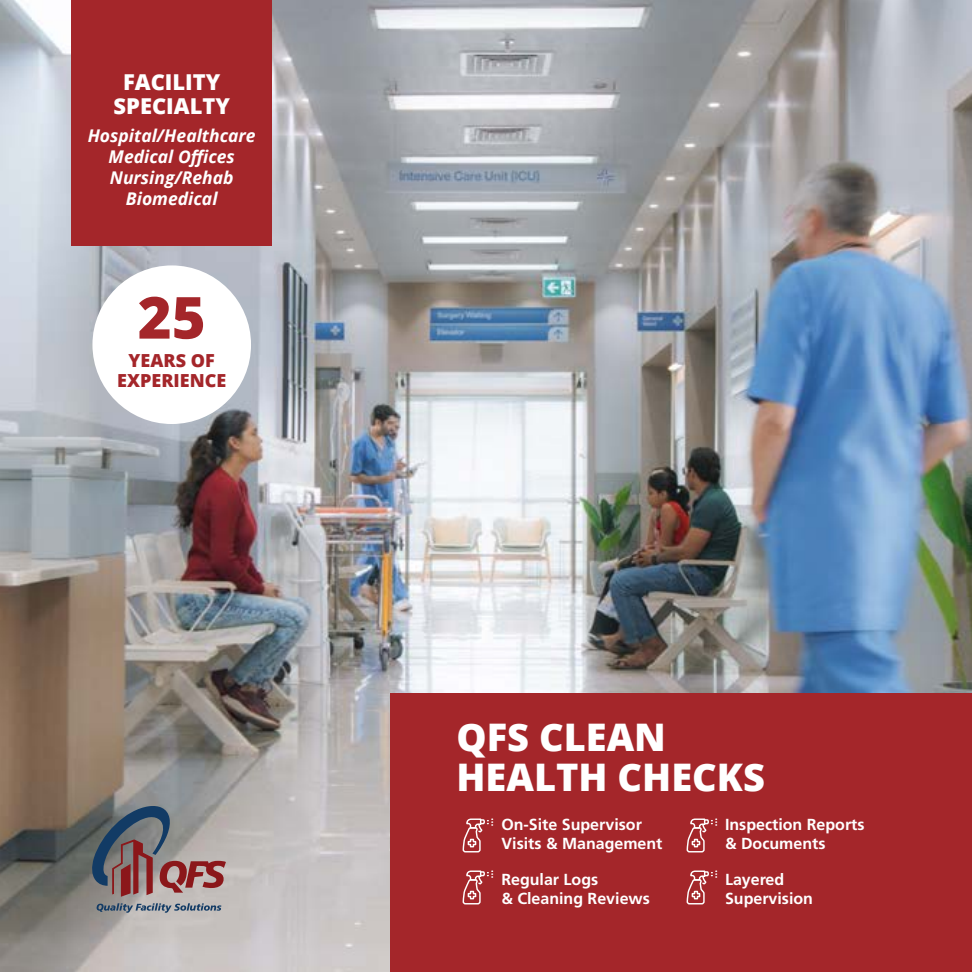
<style>
.page{position:relative;width:972px;height:972px;background:#fff}
.page>*{position:absolute;margin:0;border:0;box-sizing:border-box;transform-origin:0 0}
.t1{font:800 58px "Open Sans";color:#a4262a}
.t2{font:800 38px/40px "Open Sans";color:#fff}
.t3{font:800 21.8px/24px "Open Sans";color:#fff;text-align:center}
.t4{font:800 18px/20px "Open Sans";color:#a4262a;text-align:center}
.t5{font:italic 700 17.6px/21px "Open Sans";color:#fff;text-align:center}
.t6{font:700 16px/19.2px "Frutiger LT Std";color:#fff}
</style>
<div class="page">
<img style="left:1px;top:0;width:971px;height:972px">
<img style="left:0;top:0;width:1px;height:972px">
<div style="left:391px;top:693px;width:581px;height:279px;background:#a4262a"></div>
<svg style="left:463px;top:819px;width:30px;height:33px"></svg>
<svg style="left:463px;top:871px;width:30px;height:33px"></svg>
<svg style="left:687px;top:819px;width:30px;height:33px"></svg>
<svg style="left:687px;top:871px;width:30px;height:33px"></svg>
<div style="left:72px;top:0;width:200px;height:246px;background:#a4262a"></div>
<svg style="left:91px;top:805px;width:135px;height:92px;background:#847478"></svg>
<svg style="left:97px;top:903px;width:124px;height:10px"></svg>
<div style="left:92px;top:265px;width:159px;height:159px;background:#fff;border-radius:50%"></div>
<h3 class="t3" style="left:114px;top:69px;width:118px">FACILITY<br>SPECIALTY</h3>
<p class="t5" style="left:88px;top:125px;width:169px">Hospital/Healthcare<br>Medical Offices<br>Nursing/Rehab<br>Biomedical</p>
<h1 class="t1" style="left:138px;top:273px;width:69px">25</h1>
<p class="t4" style="left:117px;top:349px;width:111px">YEARS OF<br>EXPERIENCE</p>
<h2 class="t2" style="left:456px;top:715px;width:310px">QFS CLEAN<br>HEALTH CHECKS</h2>
<p class="t6" style="left:501px;top:815px;width:163px">On-Site Supervisor<br>Visits &amp; Management</p>
<p class="t6" style="left:501px;top:870px;width:150px">Regular Logs<br>&amp; Cleaning Reviews</p>
<p class="t6" style="left:725px;top:815px;width:141px">Inspection Reports &amp; Documents</p>
<p class="t6" style="left:725px;top:870px;width:90px">Layered<br>Supervision</p>
</div>
